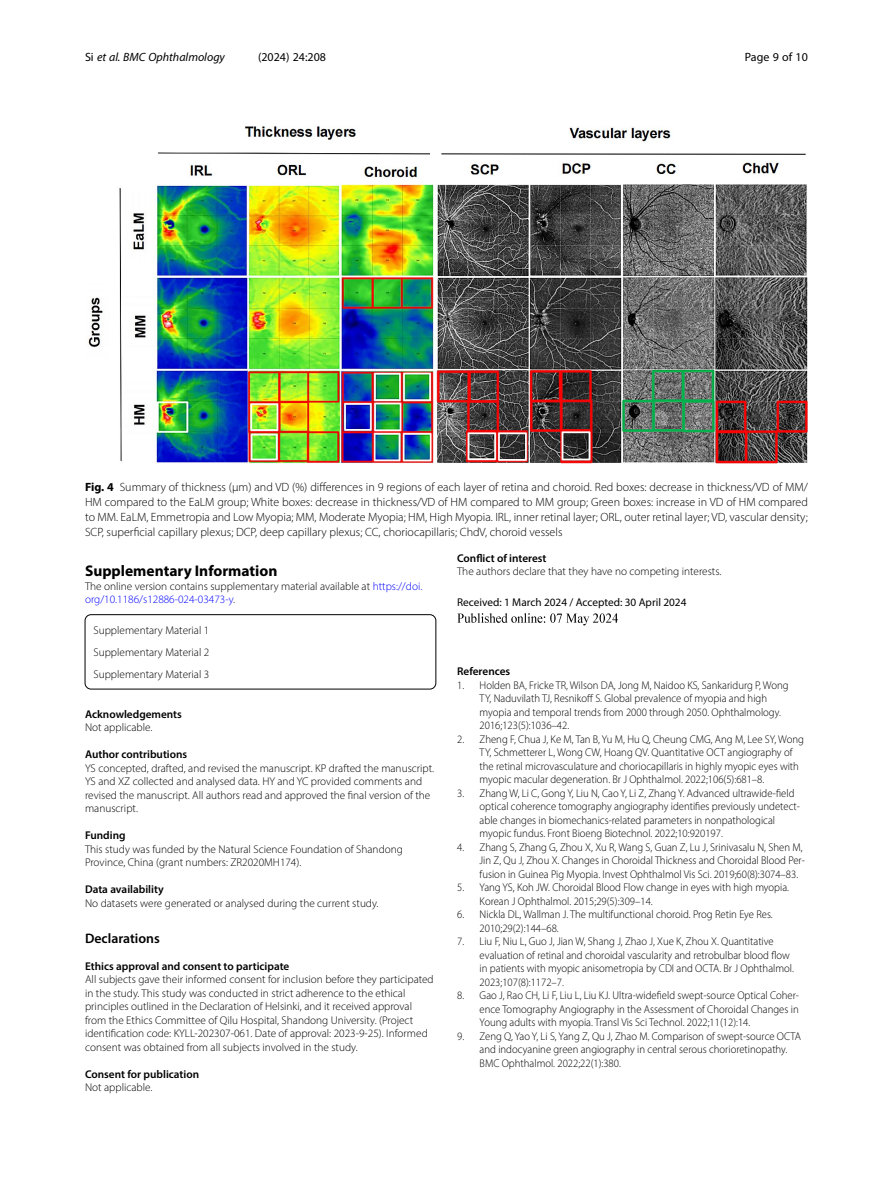
<style>
.page{position:relative;width:893px;height:1191px;background:#fff}
.page>*{position:absolute;margin:0;border:0;box-sizing:border-box;transform-origin:0 0}
.Head_1{font:700 15.45px "Myriad Pro";color:#000}
.Ethics_Declarations{font:600 13.8px "Myriad Pro";color:#000}
.Figure_Caption{font:300 12px/15px "Myriad Pro";color:#000;text-align:justify}
.t1{font:italic 12px "Myriad Pro";color:#000}
.t2{font:12px "Myriad Pro";color:#000}
.Literatur_Entry{font:300 11.25px/13.5px "Myriad Pro";color:#000;scale:.95 1}
.Ethics_Declarations-2{font:300 11.25px/13.5px "Myriad Pro";color:#000}
.Author_Contribution{font:300 11.25px/13.5px "Myriad Pro";color:#000}
.Endmatter_Heading{font:600 11.25px "Myriad Pro";color:#000}
.Article_Note_ESM{font:300 11.25px/13.5px "Myriad Pro";color:#000}
.Funding{font:300 11.25px/13.5px "Myriad Pro";color:#000}
.Additional_File_Info{font:300 11.25px "Myriad Pro";color:#000}
.Data_Availability{font:300 11.25px "Myriad Pro";color:#000}
.Article_History{font:11.25px "Myriad Pro";color:#000}
.Acknowledgements{font:300 11.25px "Myriad Pro";color:#000}
.Literatur_Heading{font:600 11.25px "Myriad Pro";color:#000}
.s1{font-style:normal}
.s2{font-weight:700}
.s3{color:#00f}
</style>
<div class="page">
<div style="left:85px;top:614px;width:351px;height:75px;border:1px solid #000;border-radius:6px"></div>
<img style="left:457px;top:613px;width:161px;height:13px">
<img style="left:88px;top:126px;width:720px;height:337px">
<p class="t1" style="left:85px;top:50px;width:141px"><span class="s1">Si</span> et al. BMC Ophthalmology</p>
<p class="t2" style="left:258px;top:50px;width:70px">(2024) 24:208</p>
<p class="t2" style="left:745px;top:50px;width:65px">Page 9 of 10</p>
<p class="Figure_Caption" style="left:85px;top:479px;width:724px"><span class="s2">Fig. 4</span> Summary of thickness (µm) and VD (%) differences in 9 regions of each layer of retina and choroid. Red boxes: decrease in thickness/VD of MM/ HM compared to the EaLM group; White boxes: decrease in thickness/VD of HM compared to MM group; Green boxes: increase in VD of HM compared to MM. EaLM, Emmetropia and Low Myopia; MM, Moderate Myopia; HM, High Myopia. IRL, inner retinal layer; ORL, outer retinal layer; VD, vascular density; SCP, superficial capillary plexus; DCP, deep capillary plexus; CC, choriocapillaris; ChdV, choroid vessels</p>
<p class="Head_1" style="left:85px;top:561px;width:194px">Supplementary Information</p>
<p class="Article_Note_ESM" style="left:85px;top:579px;width:339px">The online version contains supplementary material available at <span class="s3">https://doi. org/10.1186/s12886-024-03473-y</span>.</p>
<p class="Additional_File_Info" style="left:94px;top:623px;width:117px">Supplementary Material 1</p>
<p class="Additional_File_Info" style="left:94px;top:645px;width:117px">Supplementary Material 2</p>
<p class="Additional_File_Info" style="left:94px;top:667px;width:117px">Supplementary Material 3</p>
<p class="Endmatter_Heading" style="left:85px;top:706px;width:98px">Acknowledgements</p>
<p class="Acknowledgements" style="left:85px;top:720px;width:69px">Not applicable.</p>
<p class="Endmatter_Heading" style="left:85px;top:747px;width:104px">Author contributions</p>
<p class="Author_Contribution" style="left:85px;top:761px;width:351px">YS concepted, drafted, and revised the manuscript. KP drafted the manuscript.<br>YS and XZ collected and analysed data. HY and YC provided comments and revised the manuscript. All authors read and approved the final version of the manuscript.</p>
<p class="Endmatter_Heading" style="left:85px;top:828px;width:42px">Funding</p>
<p class="Funding" style="left:85px;top:842px;width:319px">This study was funded by the Natural Science Foundation of Shandong<br>Province, China (grant numbers: ZR2020MH174).</p>
<p class="Endmatter_Heading" style="left:85px;top:882px;width:80px">Data availability</p>
<p class="Data_Availability" style="left:85px;top:896px;width:295px">No datasets were generated or analysed during the current study.</p>
<p class="Ethics_Declarations" style="left:85px;top:929px;width:76px">Declarations</p>
<p class="Endmatter_Heading" style="left:85px;top:958px;width:206px">Ethics approval and consent to participate</p>
<p class="Ethics_Declarations-2" style="left:85px;top:972px;width:350px">All subjects gave their informed consent for inclusion before they participated in the study. This study was conducted in strict adherence to the ethical principles outlined in the Declaration of Helsinki, and it received approval from the Ethics Committee of Qilu Hospital, Shandong University. (Project identification code: KYLL-202307-061. Date of approval: 2023-9-25). Informed consent was obtained from all subjects involved in the study.</p>
<p class="Endmatter_Heading" style="left:85px;top:1066px;width:116px">Consent for publication</p>
<p class="Ethics_Declarations-2" style="left:85px;top:1080px;width:69px">Not applicable.</p>
<p class="Endmatter_Heading" style="left:457px;top:551px;width:91px">Conflict of interest</p>
<p class="Ethics_Declarations-2" style="left:457px;top:565px;width:266px">The authors declare that they have no competing interests.</p>
<p class="Article_History" style="left:457px;top:595px;width:231px">Received: 1 March 2024 / Accepted: 30 April 2024</p>
<p class="Literatur_Heading" style="left:457px;top:664px;width:55px">References</p>
<p class="Literatur_Entry" style="left:480px;top:678px;width:327px;text-indent:-22px">1. Holden BA, Fricke TR, Wilson DA, Jong M, Naidoo KS, Sankaridurg P, Wong TY, Naduvilath TJ, Resnikoff S. Global prevalence of myopia and high myopia and temporal trends from 2000 through 2050. Ophthalmology.<br>2016;123(5):1036–42.</p>
<p class="Literatur_Entry" style="left:480px;top:732px;width:343px;text-indent:-22px">2. Zheng F, Chua J, Ke M, Tan B, Yu M, Hu Q, Cheung CMG, Ang M, Lee SY, Wong TY, Schmetterer L, Wong CW, Hoang QV. Quantitative OCT angiography of the retinal microvasculature and choriocapillaris in highly myopic eyes with myopic macular degeneration. Br J Ophthalmol. 2022;106(5):681–8.</p>
<p class="Literatur_Entry" style="left:480px;top:786px;width:339px;text-indent:-22px">3. Zhang W, Li C, Gong Y, Liu N, Cao Y, Li Z, Zhang Y. Advanced ultrawide-field optical coherence tomography angiography identifies previously undetect&shy;able changes in biomechanics-related parameters in nonpathological myopic fundus. Front Bioeng Biotechnol. 2022;10:920197.</p>
<p class="Literatur_Entry" style="left:480px;top:840px;width:344px;text-indent:-22px">4. Zhang S, Zhang G, Zhou X, Xu R, Wang S, Guan Z, Lu J, Srinivasalu N, Shen M,<br>Jin Z, Qu J, Zhou X. Changes in Choroidal Thickness and Choroidal Blood Per&shy;fusion in Guinea Pig Myopia. Invest Ophthalmol Vis Sci. 2019;60(8):3074–83.</p>
<p class="Literatur_Entry" style="left:480px;top:880px;width:327px;text-indent:-22px">5. Yang YS, Koh JW. Choroidal Blood Flow change in eyes with high myopia.<br>Korean J Ophthalmol. 2015;29(5):309–14.</p>
<p class="Literatur_Entry" style="left:480px;top:907px;width:310px;text-indent:-22px">6. Nickla DL, Wallman J. The multifunctional choroid. Prog Retin Eye Res.<br>2010;29(2):144–68.</p>
<p class="Literatur_Entry" style="left:480px;top:934px;width:332px;text-indent:-22px">7. Liu F, Niu L, Guo J, Jian W, Shang J, Zhao J, Xue K, Zhou X. Quantitative evaluation of retinal and choroidal vascularity and retrobulbar blood flow in patients with myopic anisometropia by CDI and OCTA. Br J Ophthalmol.<br>2023;107(8):1172–7.</p>
<p class="Literatur_Entry" style="left:480px;top:988px;width:338px;text-align:justify;text-indent:-22px">8. Gao J, Rao CH, Li F, Liu L, Liu KJ. Ultra-widefield swept-source Optical Coher&shy;ence Tomography Angiography in the Assessment of Choroidal Changes in Young adults with myopia. Transl Vis Sci Technol. 2022;11(12):14.</p>
<p class="Literatur_Entry" style="left:480px;top:1029px;width:340px;text-indent:-22px">9. Zeng Q, Yao Y, Li S, Yang Z, Qu J, Zhao M. Comparison of swept-source OCTA and indocyanine green angiography in central serous chorioretinopathy.<br>BMC Ophthalmol. 2022;22(1):380.</p>
</div>
